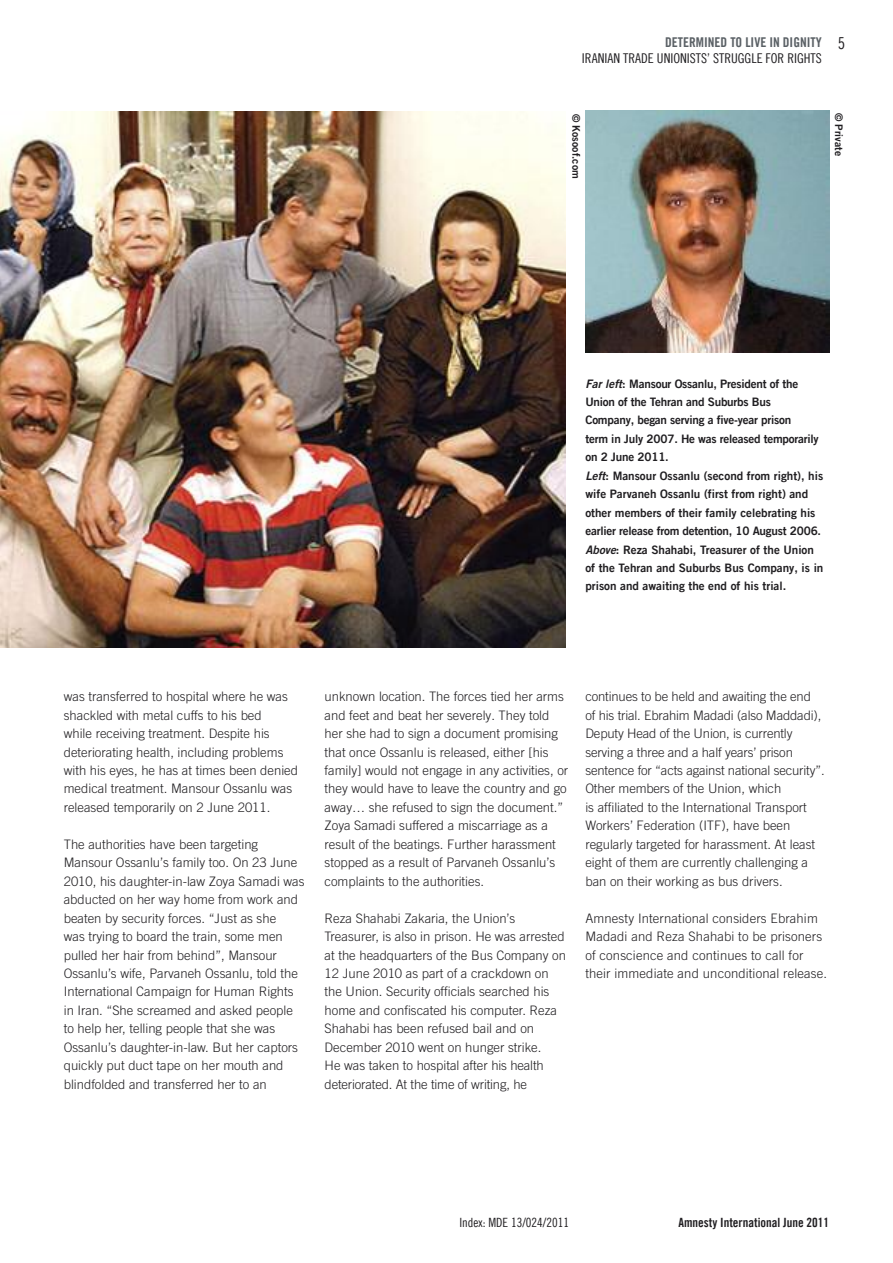
<style>
.page{position:relative;width:893px;height:1263px;background:#fff}
.page>*{position:absolute;margin:0;border:0;box-sizing:border-box;transform-origin:0 0}
.t1{font:16.5px "Amnesty Trade Gothic Cn 18";color:#201e21}
.t2{font:13.5px "Amnesty Trade Gothic Cn 18";color:#201e21}
.t3{font:13.5px "Amnesty Trade Gothic Bd Cn 20";color:#5a6065}
.t4{font:300 13.05px/18.5px "Amnesty Trade Gothic";color:#201e21}
.t5{font:12.75px "Amnesty Trade Gothic Bd Cn 20";color:#201e21}
.t6{font:12.75px "Amnesty Trade Gothic Cn 18";color:#201e21}
.t7{font:11.7px/18.5px "Amnesty Trade Gothic Bd 2";color:#201e21}
.t8{font:10.5px "Amnesty Trade Gothic Bd 2";color:#201e21}
.s1{font-family:"Amnesty Trade Gothic Bd 2 Obl"}
</style>
<div class="page">
<img style="left:0;top:111px;width:566px;height:536px">
<img style="left:585px;top:111px;width:244px;height:241px">
<p class="t3" style="left:665px;top:34px;width:158px">DETERMINED TO LIVE IN DIGNITY</p>
<p class="t2" style="left:582px;top:50px;width:241px">IRANIAN TRADE UNIONISTS’ STRUGGLE FOR RIGHTS</p>
<p class="t1" style="left:838px;top:33px;width:9px">5</p>
<p class="t8" style="left:583px;top:114px;width:66px;rotate:90deg">© Kosoof.com</p>
<p class="t8" style="left:845px;top:113px;width:45px;rotate:90deg">© Private</p>
<p class="t7" style="left:585px;top:374px;width:239px"><span class="s1">Far left</span>: Mansour Ossanlu, President of the Union of the Tehran and Suburbs Bus<br>Company, began serving a five-year prison<br>term in July 2007. He was released temporarily on 2 June 2011.<br><span class="s1">Left</span>: Mansour Ossanlu (second from right), his wife Parvaneh Ossanlu (first from right) and other members of their family celebrating his earlier release from detention, 10 August 2006.<br><span class="s1">Above</span>: Reza Shahabi, Treasurer of the Union of the Tehran and Suburbs Bus Company, is in prison and awaiting the end of his trial.</p>
<p class="t4" style="left:64px;top:687px;width:236px">was transferred to hospital where he was shackled with metal cuffs to his bed<br>while receiving treatment. Despite his deteriorating health, including problems with his eyes, he has at times been denied medical treatment. Mansour Ossanlu was released temporarily on 2 June 2011.</p>
<p class="t4" style="left:64px;top:835px;width:242px">The authorities have been targeting Mansour Ossanlu’s family too. On 23 June 2010, his daughter-in-law Zoya Samadi was abducted on her way home from work and beaten by security forces. “Just as she<br>was trying to board the train, some men pulled her hair from behind”, Mansour Ossanlu’s wife, Parvaneh Ossanlu, told the International Campaign for Human Rights in Iran. “She screamed and asked people to help her, telling people that she was Ossanlu’s daughter-in-law. But her captors quickly put duct tape on her mouth and blindfolded and transferred her to an</p>
<p class="t4" style="left:325px;top:687px;width:245px">unknown location. The forces tied her arms and feet and beat her severely. They told her she had to sign a document promising that once Ossanlu is released, either [his family] would not engage in any activities, or they would have to leave the country and go away… she refused to sign the document.” Zoya Samadi suffered a miscarriage as a result of the beatings. Further harassment stopped as a result of Parvaneh Ossanlu’s complaints to the authorities.</p>
<p class="t4" style="left:325px;top:908px;width:243px">Reza Shahabi Zakaria, the Union’s Treasurer, is also in prison. He was arrested at the headquarters of the Bus Company on 12 June 2010 as part of a crackdown on the Union. Security officials searched his home and confiscated his computer. Reza Shahabi has been refused bail and on December 2010 went on hunger strike.<br>He was taken to hospital after his health deteriorated. At the time of writing, he</p>
<p class="t4" style="left:585px;top:687px;width:241px">continues to be held and awaiting the end<br>of his trial. Ebrahim Madadi (also Maddadi), Deputy Head of the Union, is currently serving a three and a half years’ prison sentence for “acts against national security”.<br>Other members of the Union, which<br>is affiliated to the International Transport Workers’ Federation (ITF), have been regularly targeted for harassment. At least eight of them are currently challenging a ban on their working as bus drivers.</p>
<p class="t4" style="left:585px;top:908px;width:243px">Amnesty International considers Ebrahim Madadi and Reza Shahabi to be prisoners of conscience and continues to call for their immediate and unconditional release.</p>
<p class="t6" style="left:459px;top:1214px;width:111px">Index: MDE 13/024/2011</p>
<p class="t5" style="left:678px;top:1214px;width:152px">Amnesty International June 2011</p>
</div>
